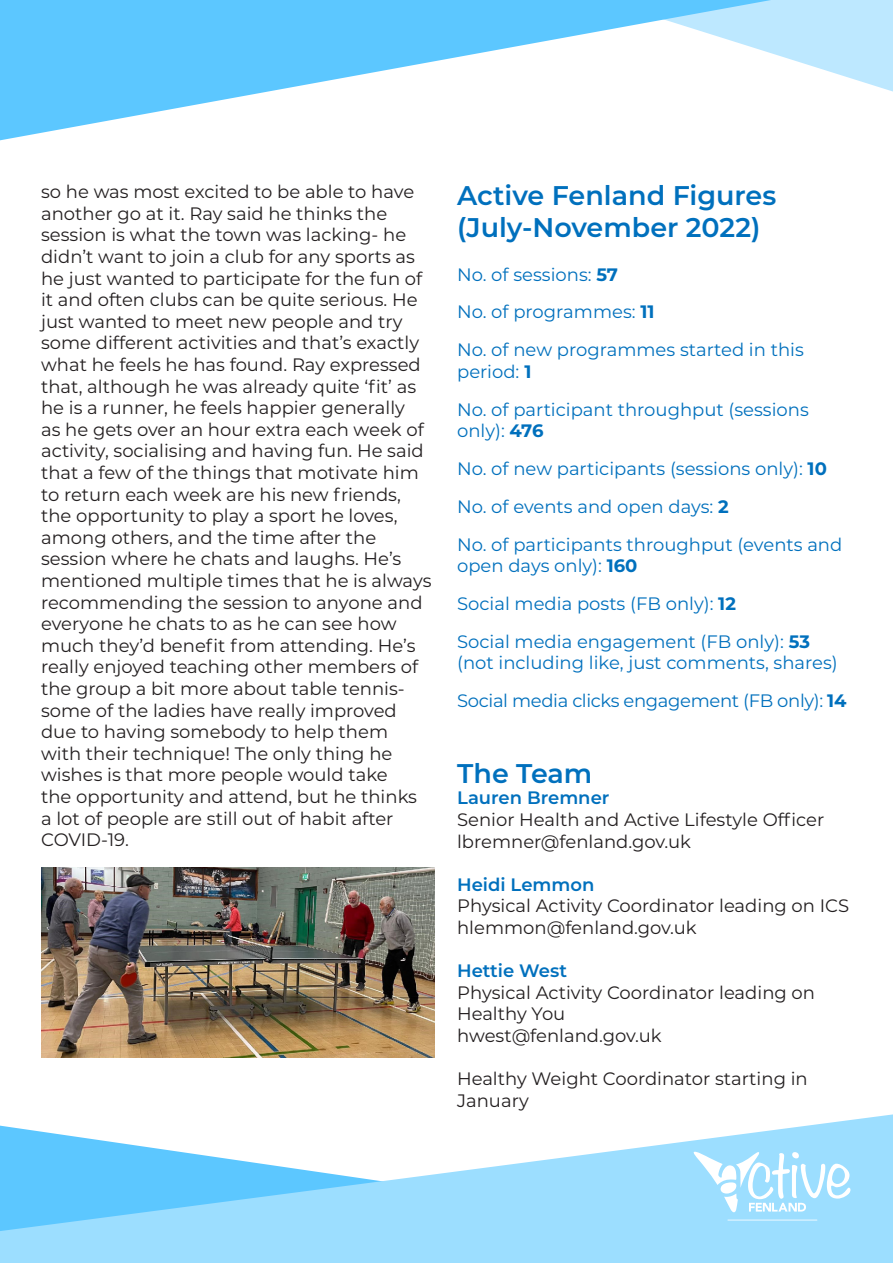
<style>
.page{position:relative;width:893px;height:1263px;background:#fff}
.page>*{position:absolute;margin:0;border:0;box-sizing:border-box;transform-origin:0 0}
.t1{font:600 27px/32.4px "Montserrat";color:#0070bd}
.t2{font:18px/21.6px "Montserrat";color:#231f20}
.t3{font:18px/21.6px "Montserrat";color:#0070bd}
.t4{font:18px "Montserrat";letter-spacing:-.02em;color:#0070bd}
.t5{font:600 18px "Montserrat";color:#0070bd}
.s1{font-weight:700}
</style>
<div class="page">
<svg style="left:0;top:1114px;width:893px;height:149px;fill:#9cdeff"></svg>
<svg style="left:771px;top:0;width:122px;height:92px"></svg>
<svg style="left:0;top:0;width:771px;height:140px"></svg>
<hr style="left:727px;top:1219px;width:90px;height:1px;background:#fff">
<svg style="left:692px;top:1150px;width:158px;height:63px"></svg>
<img style="left:41px;top:867px;width:393px;height:191px">
<p class="t2" style="left:41px;top:180px;width:392px">so he was most excited to be able to have another go at it. Ray said he thinks the session is what the town was lacking- he didn’t want to join a club for any sports as he just wanted to participate for the fun of it and often clubs can be quite serious. He just wanted to meet new people and try some different activities and that’s exactly what he feels he has found. Ray expressed that, although he was already quite ‘fit’ as he is a runner, he feels happier generally<br>as he gets over an hour extra each week of activity, socialising and having fun. He said that a few of the things that motivate him to return each week are his new friends, the opportunity to play a sport he loves, among others, and the time after the session where he chats and laughs. He’s mentioned multiple times that he is always recommending the session to anyone and everyone he chats to as he can see how much they’d benefit from attending. He’s really enjoyed teaching other members of the group a bit more about table tennis&shy;some of the ladies have really improved due to having somebody to help them with their technique! The only thing he wishes is that more people would take<br>the opportunity and attend, but he thinks a lot of people are still out of habit after COVID-19.</p>
<p class="t1" style="left:457px;top:178px;width:321px">Active Fenland Figures (July-November 2022)</p>
<p class="t3" style="left:457px;top:263px;width:162px">No. of sessions: <span class="s1">57</span></p>
<p class="t3" style="left:457px;top:300px;width:199px">No. of programmes: <span class="s1">11</span></p>
<p class="t3" style="left:457px;top:338px;width:348px">No. of new programmes started in this period: <span class="s1">1</span></p>
<p class="t3" style="left:457px;top:398px;width:353px">No. of participant throughput (sessions only): <span class="s1">476</span></p>
<p class="t3" style="left:457px;top:457px;width:371px">No. of new participants (sessions only): <span class="s1">10</span></p>
<p class="t3" style="left:457px;top:495px;width:273px">No. of events and open days: <span class="s1">2</span></p>
<p class="t3" style="left:457px;top:533px;width:387px">No. of participants throughput (events and open days only): <span class="s1">160</span></p>
<p class="t3" style="left:457px;top:592px;width:280px">Social media posts (FB only): <span class="s1">12</span></p>
<p class="t3" style="left:457px;top:630px;width:382px">Social media engagement (FB only): <span class="s1">53 </span>(not including like, just comments, shares)</p>
<p class="t4" style="left:457px;top:688px;width:391px">Social media clicks engagement (FB only): <span class="s1">14</span></p>
<p class="t1" style="left:457px;top:756px;width:137px">The Team</p>
<p class="t5" style="left:457px;top:785px;width:154px">Lauren Bremner</p>
<p class="t2" style="left:457px;top:808px;width:369px">Senior Health and Active Lifestyle Officer lbremner@fenland.gov.uk</p>
<p class="t5" style="left:457px;top:872px;width:139px">Heidi Lemmon</p>
<p class="t2" style="left:457px;top:894px;width:394px">Physical Activity Coordinator leading on ICS hlemmon@fenland.gov.uk</p>
<p class="t5" style="left:457px;top:958px;width:111px">Hettie West</p>
<p class="t2" style="left:457px;top:981px;width:359px">Physical Activity Coordinator leading on<br>Healthy You</p>
<p class="t2" style="left:457px;top:1024px;width:206px">hwest@fenland.gov.uk</p>
<p class="t2" style="left:457px;top:1067px;width:352px">Healthy Weight Coordinator starting in<br>January</p>
</div>
